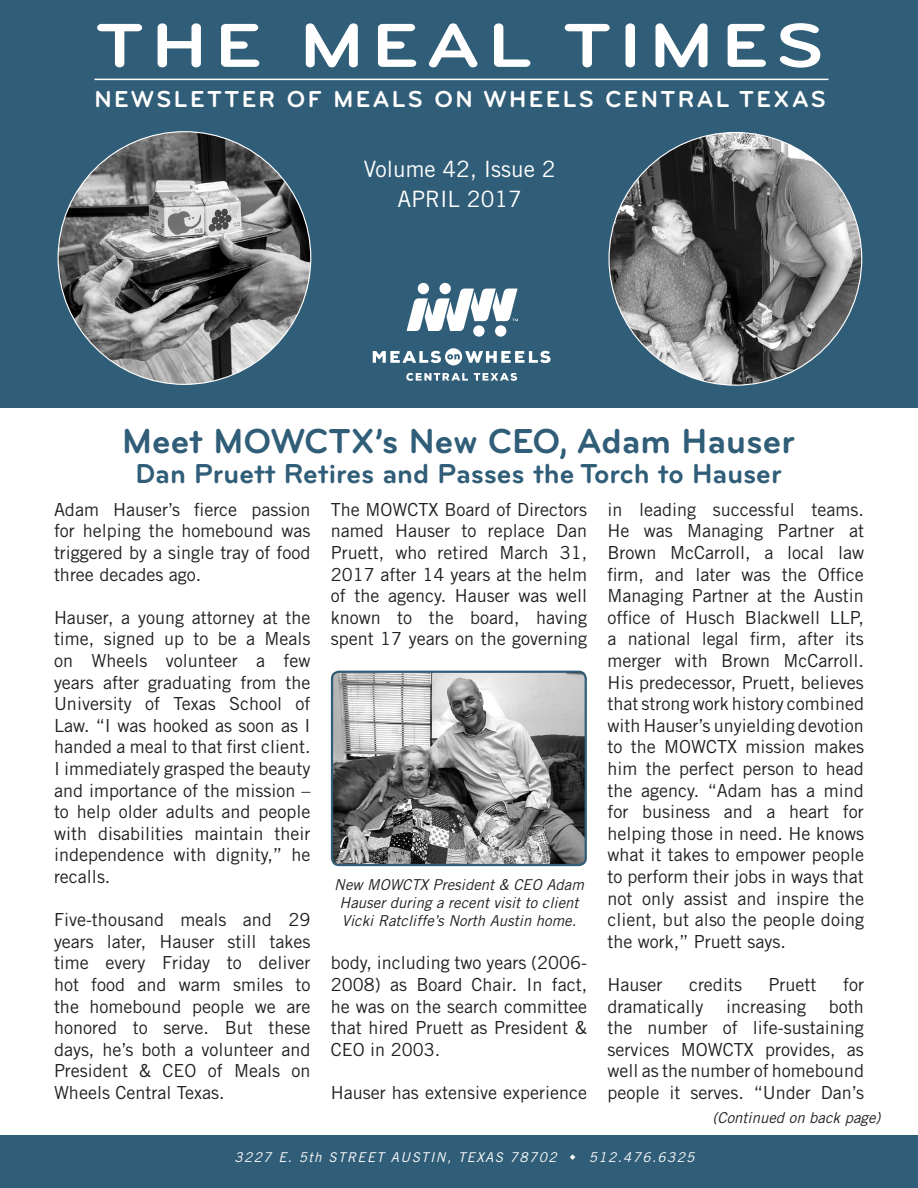
<style>
.page{position:relative;width:918px;height:1188px;background:#fff}
.page>*{position:absolute;margin:0;border:0;box-sizing:border-box;transform-origin:0 0}
.t1{font:700 64.5px "Bryant";letter-spacing:.1em;color:#fff;scale:1.2 1}
.t2{font:700 36px "Bryant";color:#305d77}
.t3{font:700 28.5px "Bryant";color:#305d77}
.t4{font:700 24px "Bryant";letter-spacing:.1em;color:#fff}
.t5{font:22.5px "Trade Gothic LT Std";color:#fff}
.t6{font:18px/21.6px "Trade Gothic LT Std";color:#231f20;text-align:justify}
.t7{font:italic 15px/18px "Trade Gothic LT Std";color:#231f20;text-align:center}
.t8{font:italic 13.5px "Trade Gothic LT Std";letter-spacing:.1em;color:#fff}
</style>
<div class="page">
<div style="left:0;top:0;width:918px;height:408px;background:#305d77"></div>
<div style="left:0;top:1136px;width:918px;height:52px;background:#305d77"></div>
<img style="left:332px;top:672px;width:254px;height:193px">
<div style="left:331px;top:671px;width:256px;height:195px;border:2px solid #305d77;border-radius:7px"></div>
<svg style="left:406px;top:373px;width:62px;height:8px"></svg>
<svg style="left:474px;top:373px;width:43px;height:8px"></svg>
<svg style="left:445px;top:348px;width:17px;height:17px"></svg>
<svg style="left:373px;top:351px;width:68px;height:12px"></svg>
<svg style="left:447px;top:351px;width:104px;height:12px"></svg>
<div style="left:418px;top:283px;width:11px;height:11px;background:#fff;border-radius:50%"></div>
<div style="left:439px;top:283px;width:12px;height:11px;background:#fff;border-radius:50%"></div>
<div style="left:495px;top:325px;width:11px;height:12px;background:#fff;border-radius:50%"></div>
<div style="left:473px;top:325px;width:12px;height:12px;background:#fff;border-radius:50%"></div>
<svg style="left:407px;top:289px;width:111px;height:42px"></svg>
<img style="left:58px;top:132px;width:253px;height:252px;border-radius:126px">
<img style="left:609px;top:133px;width:253px;height:252px;border-radius:126px">
<hr style="left:94px;top:79px;width:734px;height:1px;background:#fff">
<p class="t1" style="left:96px;top:5px;width:608px">THE MEAL TIMES</p>
<p class="t4" style="left:94px;top:84px;width:733px">NEWSLETTER OF MEALS ON WHEELS CENTRAL TEXAS</p>
<p class="t5" style="left:364px;top:156px;width:193px">Volume 42, Issue 2</p>
<p class="t5" style="left:398px;top:186px;width:126px">APRIL 2017</p>
<p class="t2" style="left:122px;top:419px;width:674px">Meet MOWCTX’s New CEO, Adam Hauser</p>
<p class="t3" style="left:135px;top:456px;width:648px">Dan Pruett Retires and Passes the Torch to Hauser</p>
<p class="t6" style="left:54px;top:498px;width:258px">Adam Hauser’s fierce passion for helping the homebound was triggered by a single tray of food three decades ago.</p>
<p class="t6" style="left:54px;top:606px;width:258px">Hauser, a young attorney at the time, signed up to be a Meals on Wheels volunteer a few years after graduating from the University of Texas School of Law. “I was hooked as soon as I handed a meal to that first client.<br>I immediately grasped the beauty and importance of the mission – to help older adults and people with disabilities maintain their independence with dignity,” he recalls.</p>
<p class="t6" style="left:54px;top:909px;width:258px">Five-thousand meals and 29 years later, Hauser still takes time every Friday to deliver hot food and warm smiles to the homebound people we are honored to serve. But these days, he’s both a volunteer and President &amp; CEO of Meals on Wheels Central Texas.</p>
<p class="t6" style="left:331px;top:498px;width:258px">The MOWCTX Board of Directors named Hauser to replace Dan Pruett, who retired March 31, 2017 after 14 years at the helm of the agency. Hauser was well known to the board, having spent 17 years on the governing</p>
<p class="t7" style="left:334px;top:876px;width:251px">New MOWCTX President &amp; CEO Adam<br>Hauser during a recent visit to client<br>Vicki Ratcliffe’s North Austin home.</p>
<p class="t6" style="left:331px;top:952px;width:258px">body, including two years (2006- 2008) as Board Chair. In fact, he was on the search committee that hired Pruett as President &amp; CEO in 2003.</p>
<p class="t6" style="left:331px;top:1082px;width:258px">Hauser has extensive experience</p>
<p class="t6" style="left:608px;top:498px;width:258px">in leading successful teams.<br>He was Managing Partner at Brown McCarroll, a local law firm, and later was the Office Managing Partner at the Austin office of Husch Blackwell LLP, a national legal firm, after its merger with Brown McCarroll.<br>His predecessor, Pruett, believes that strong work history combined with Hauser’s unyielding devotion to the MOWCTX mission makes him the perfect person to head the agency. “Adam has a mind for business and a heart for helping those in need. He knows what it takes to empower people to perform their jobs in ways that not only assist and inspire the client, but also the people doing the work,” Pruett says.</p>
<p class="t6" style="left:608px;top:974px;width:56px">Hauser</p>
<p class="t6" style="left:689px;top:974px;width:54px">credits</p>
<p class="t6" style="left:769px;top:974px;width:49px">Pruett</p>
<p class="t6" style="left:843px;top:974px;width:22px">for</p>
<p class="t6" style="left:608px;top:995px;width:97px">dramatically</p>
<p class="t6" style="left:726px;top:995px;width:82px">increasing</p>
<p class="t6" style="left:608px;top:995px;width:258px;text-indent:221px">both the number of life-sustaining services MOWCTX provides, as well as the number of homebound people it serves. “Under Dan’s</p>
<p class="t7" style="left:713px;top:1109px;width:169px">(Continued on back page)</p>
<p class="t8" style="left:234px;top:1149px;width:324px">3227 E. 5th STREET AUSTIN, TEXAS 78702</p>
<p class="t8" style="left:589px;top:1149px;width:107px">512.476.6325</p>
</div>
